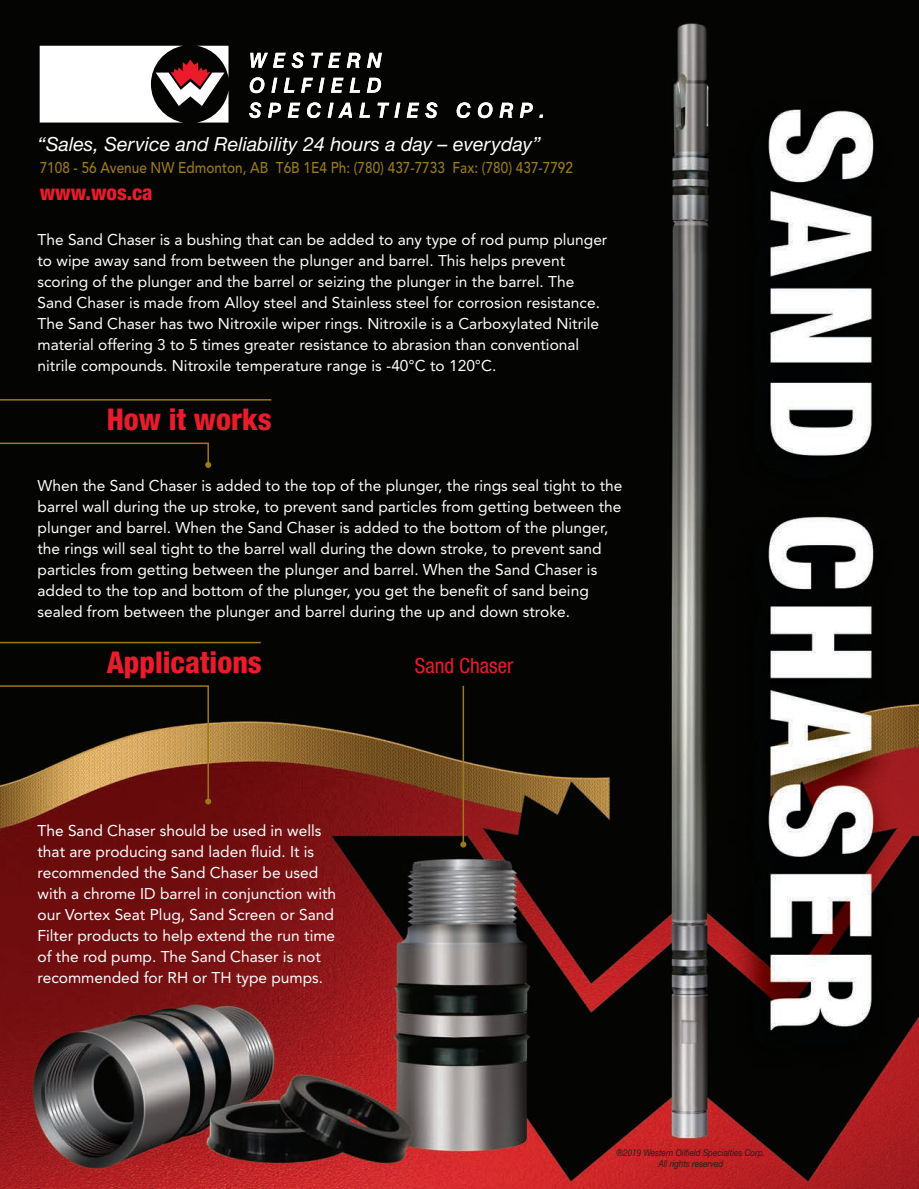
<style>
.page{position:relative;width:919px;height:1189px;background:#fff}
.page>*{position:absolute;margin:0;border:0;box-sizing:border-box;transform-origin:0 0}
.t1{font:800 condensed 30px "Helvetica Neue";color:#ec1b2b}
.t2{font:800 condensed 21px "Helvetica Neue";color:#ec1b2b}
.t3{font:condensed 21px "Helvetica Neue";color:#ec1b2b}
.t4{font:italic 19.5px "Helvetica Neue";color:#fff}
.t5{font:500 15.6px "Avenir LT Std";color:#9c7a17;scale:.87 1}
.t6{font:15.45px/21px "Avenir LT Std";color:#fff}
.t7{font:italic 9.3px/11.2px "Helvetica Neue";color:#231f20;text-align:center;scale:.9 1}
</style>
<div class="page">
<img style="left:0;top:0;width:919px;height:1189px">
<svg style="left:0;top:442px;width:211px;height:26px;background:#0e0c04"></svg>
<hr style="left:0;top:399px;width:271px;height:2px;background:#9c7a17">
<svg style="left:0;top:685px;width:211px;height:119px;background:#553920"></svg>
<hr style="left:0;top:642px;width:261px;height:1px;background:#9c7a17">
<svg style="left:249px;top:52px;width:294px;height:66px;background:#2b2c2a"></svg>
<svg style="left:40px;top:46px;width:188px;height:77px"></svg>
<hr style="left:462px;top:686px;width:2px;height:158px;background:#9c7a17">
<svg style="left:460px;top:841px;width:6px;height:6px"></svg>
<p class="t4" style="left:38px;top:130px;width:505px">“Sales, Ser vice and Reliability 24 hours a day – ever yday”</p>
<p class="t5" style="left:40px;top:159px;width:614px">7108 - 56 Avenue NW Edmonton, AB T6B 1E4 Ph: (780) 437-7733 Fax: (780) 437-7792</p>
<h2 class="t2" style="left:40px;top:179px;width:115px">www.wos.ca</h2>
<p class="t6" style="left:38px;top:229px;width:571px">The Sand Chaser is a bushing that can be added to any type of rod pump plunger to wipe away sand from between the plunger and barrel. This helps prevent scoring of the plunger and the barrel or seizing the plunger in the barrel. The Sand Chaser is made from Alloy steel and Stainless steel for corrosion resistance.<br>The Sand Chaser has two Nitroxile wiper rings. Nitroxile is a Carboxylated Nitrile material offering 3 to 5 times greater resistance to abrasion than conventional nitrile compounds. Nitroxile temperature range is -40°C to 120°C.</p>
<h1 class="t1" style="left:107px;top:401px;width:166px">How it works</h1>
<p class="t6" style="left:38px;top:475px;width:586px">When the Sand Chaser is added to the top of the plunger, the rings seal tight to the barrel wall during the up stroke, to prevent sand particles from getting between the plunger and barrel. When the Sand Chaser is added to the bottom of the plunger, the rings will seal tight to the barrel wall during the down stroke, to prevent sand particles from getting between the plunger and barrel. When the Sand Chaser is added to the top and bottom of the plunger, you get the benefit of sand being sealed from between the plunger and barrel during the up and down stroke.</p>
<h1 class="t1" style="left:107px;top:644px;width:157px">Applications</h1>
<p class="t6" style="left:38px;top:820px;width:300px">The Sand Chaser should be used in wells that are producing sand laden fluid. It is recommended the Sand Chaser be used with a chrome ID barrel in conjunction with our Vortex Seat Plug, Sand Screen or Sand Filter products to help extend the run time of the rod pump. The Sand Chaser is not recommended for RH or TH type pumps.</p>
<h2 class="t3" style="left:415px;top:653px;width:100px">Sand Chaser</h2>
<p class="t7" style="left:616px;top:1148px;width:167px">®2019 Western Oilfield Specialties Corp.<br>All rights reserved</p>
</div>
